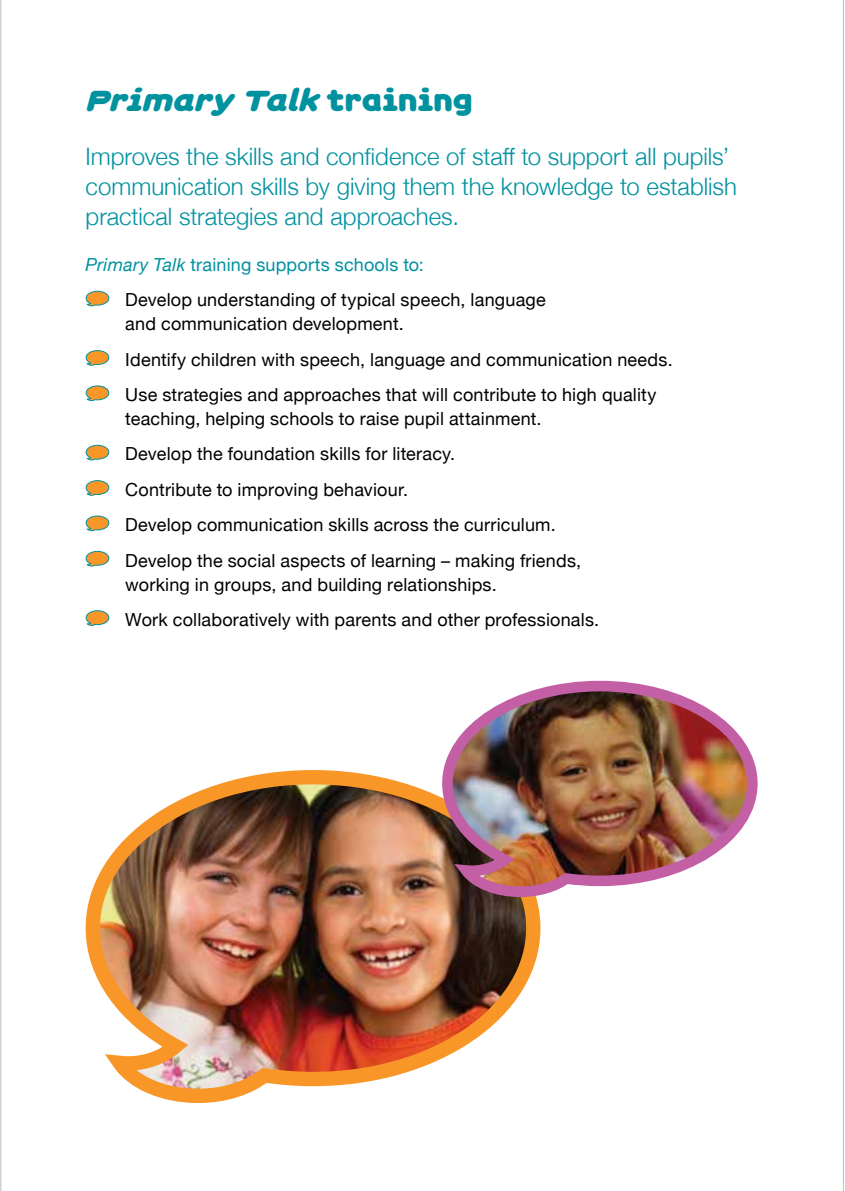
<style>
.page{position:relative;width:845px;height:1191px;background:#fff}
.page>*{position:absolute;margin:0;border:0;box-sizing:border-box;transform-origin:0 0}
.t1{font:italic 32px "Softmachine";color:#00929f}
.t2{font:300 24px/30px "Helvetica Neue";color:#00929f}
.t3{font:18px/35.4px "Helvetica Neue";letter-spacing:.01em;color:#000}
.s1{font-style:normal}
.s2{font-style:italic;color:#00929f}
.s3{color:#00929f}
</style>
<div class="page">
<hr style="left:0;top:0;width:1px;height:1191px;background:#bcbec0">
<hr style="left:843px;top:0;width:1px;height:1191px;background:#bcbec0">
<svg style="left:85px;top:290px;width:25px;height:17px"></svg>
<svg style="left:85px;top:350px;width:25px;height:16px"></svg>
<svg style="left:85px;top:385px;width:25px;height:16px"></svg>
<svg style="left:85px;top:444px;width:25px;height:17px"></svg>
<svg style="left:85px;top:480px;width:25px;height:16px"></svg>
<svg style="left:85px;top:515px;width:25px;height:16px"></svg>
<svg style="left:85px;top:550px;width:25px;height:17px"></svg>
<svg style="left:85px;top:610px;width:25px;height:16px"></svg>
<img style="left:85px;top:770px;width:456px;height:333px">
<img style="left:437px;top:680px;width:321px;height:222px">
<p class="t1" style="left:86px;top:80px;width:388px">Primary Talk <span class="s1">t r a i n i n g</span></p>
<p class="t2" style="left:86px;top:140px;width:653px">Improves the skills and confidence of staff to support all pupils’ communication skills by giving them the knowledge to establish practical strategies and approaches.</p>
<p class="t3" style="left:125px;top:248px;width:422px;text-indent:-40px"><span class="s2">Primary Talk</span> <span class="s3">training supports schools to:<br></span>Develop understanding of typical speech, language</p>
<p class="t3" style="left:125px;top:307px;width:549px">and communication development.<br>Identify children with speech, language and communication needs.<br>Use strategies and approaches that will contribute to high quality</p>
<p class="t3" style="left:125px;top:402px;width:457px">teaching, helping schools to raise pupil attainment.<br>Develop the foundation skills for literacy.<br>Contribute to improving behaviour.<br>Develop communication skills across the curriculum.<br>Develop the social aspects of learning – making friends,</p>
<p class="t3" style="left:125px;top:567px;width:475px">working in groups, and building relationships.<br>Work collaboratively with parents and other professionals.</p>
</div>
